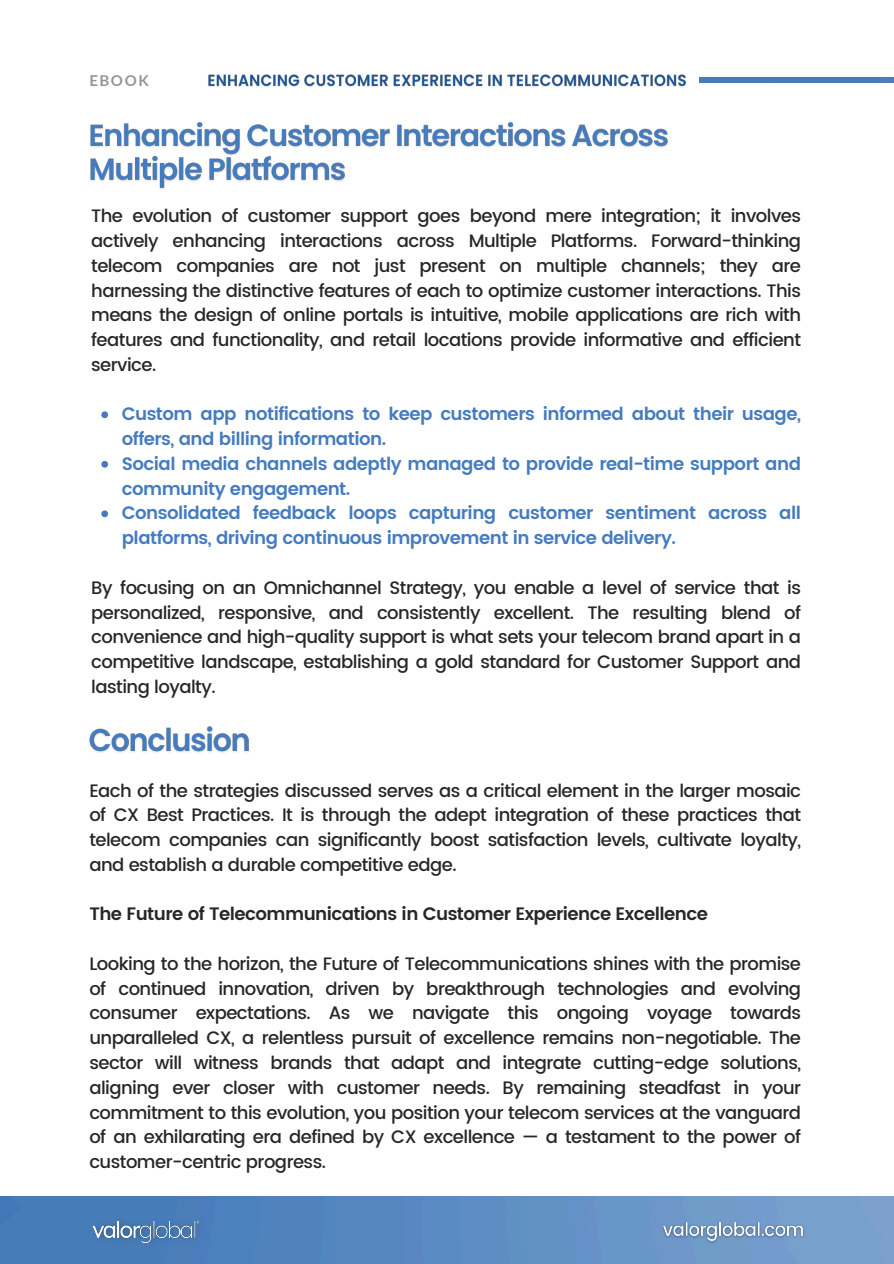
<style>
.page{position:relative;width:894px;height:1264px;background:#fff}
.page>*{position:absolute;margin:0;border:0;box-sizing:border-box;transform-origin:0 0}
.t1{font:500 18px/24.8px "Poppins";letter-spacing:-.03em;color:#262729;text-align:justify}
.t2{font:600 18px/24.8px "Poppins";letter-spacing:-.03em;color:#457cbf}
.t3{font:600 18px "Poppins";letter-spacing:-.03em;color:#262729}
.t4{font:700 15px "Lato";letter-spacing:.105em;color:#939597}
</style>
<div class="page">
<img style="left:0;top:1196px;width:893px;height:67px">
<img style="left:90px;top:122px;width:578px;height:68px">
<svg style="left:101px;top:411px;width:7px;height:7px"></svg>
<svg style="left:101px;top:461px;width:7px;height:6px"></svg>
<svg style="left:101px;top:510px;width:7px;height:7px"></svg>
<img style="left:657px;top:1216px;width:151px;height:31px">
<img style="left:89px;top:1215px;width:116px;height:31px">
<img style="left:89px;top:726px;width:160px;height:27px">
<img style="left:699px;top:77px;width:194px;height:6px">
<img style="left:208px;top:74px;width:478px;height:13px">
<p class="t4" style="left:89px;top:71px;width:61px">EBOOK</p>
<p class="t1" style="left:91px;top:204px;width:711px">The evolution of customer support goes beyond mere integration; it involves actively enhancing interactions across Multiple Platforms. Forward-thinking telecom companies are not just present on multiple channels; they are harnessing the distinctive features of each to optimize customer interactions. This means the design of online portals is intuitive, mobile applications are rich with features and functionality, and retail locations provide informative and efficient service.</p>
<h2 class="t2" style="left:122px;top:402px;width:680px">Custom app notifications to keep customers informed about their usage, offers, and billing information.</h2>
<p class="t2" style="left:122px;top:451px;width:680px">Social media channels adeptly managed to provide real-time support and community engagement.</p>
<p class="t2" style="left:122px;top:501px;width:680px">Consolidated feedback loops capturing customer sentiment across all platforms, driving continuous improvement in service delivery.</p>
<p class="t1" style="left:91px;top:575px;width:711px">By focusing on an Omnichannel Strategy, you enable a level of service that is personalized, responsive, and consistently excellent. The resulting blend of convenience and high-quality support is what sets your telecom brand apart in a competitive landscape, establishing a gold standard for Customer Support and lasting loyalty.</p>
<h2 class="t1" style="left:89px;top:778px;width:713px">Each of the strategies discussed serves as a critical element in the larger mosaic of CX Best Practices. It is through the adept integration of these practices that telecom companies can significantly boost satisfaction levels, cultivate loyalty, and establish a durable competitive edge.</h2>
<h2 class="t3" style="left:89px;top:903px;width:620px">The Future of Telecommunications in Customer Experience Excellence</h2>
<h2 class="t1" style="left:89px;top:951px;width:713px">Looking to the horizon, the Future of Telecommunications shines with the promise of continued innovation, driven by breakthrough technologies and evolving consumer expectations. As we navigate this ongoing voyage towards unparalleled CX, a relentless pursuit of excellence remains non-negotiable. The sector will witness brands that adapt and integrate cutting-edge solutions, aligning ever closer with customer needs. By remaining steadfast in your commitment to this evolution, you position your telecom services at the vanguard of an exhilarating era defined by CX excellence — a testament to the power of customer-centric progress.</h2>
</div>
